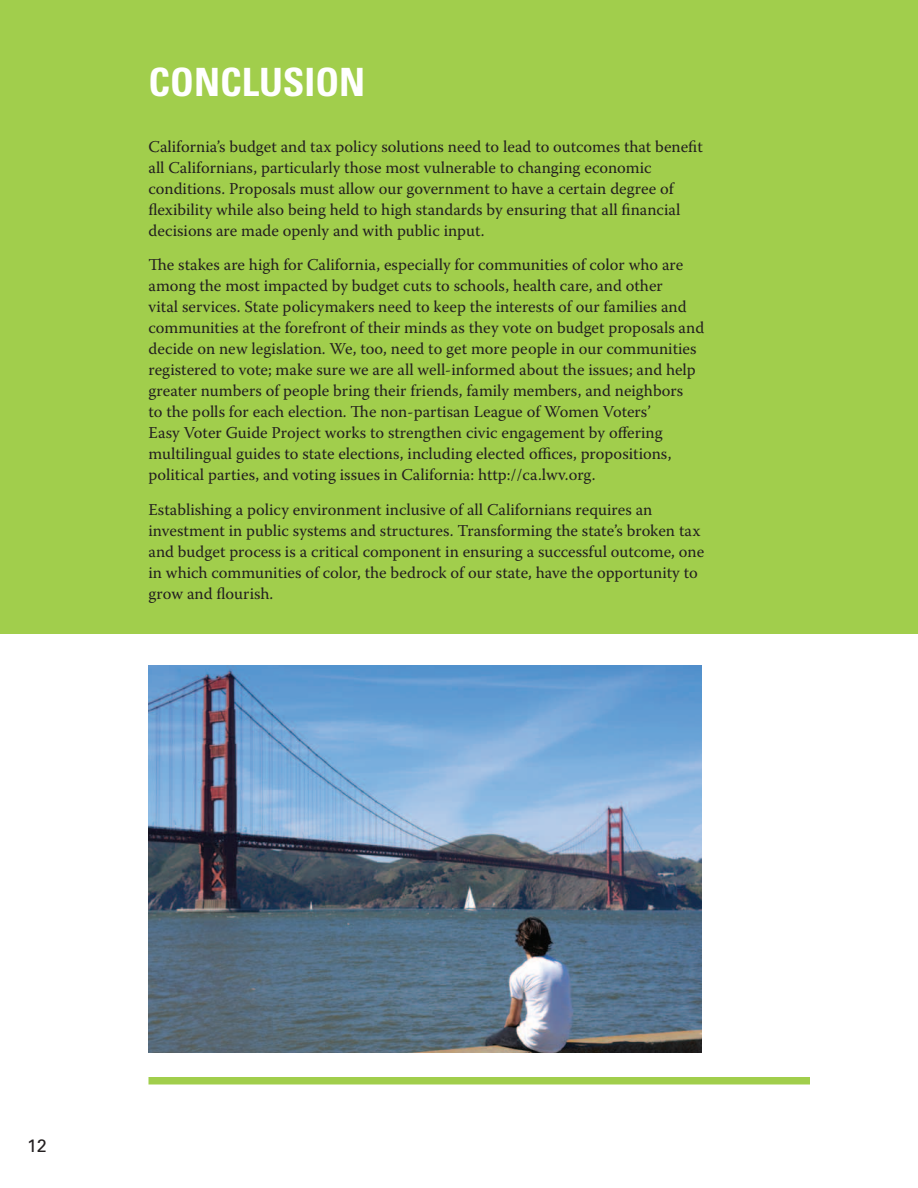
<style>
.page{position:relative;width:918px;height:1188px;background:#fff}
.page>*{position:absolute;margin:0;border:0;box-sizing:border-box;transform-origin:0 0}
.t1{font:700 condensed 39px "Univers LT Std";color:#fff}
.t2{font:18px "Univers LT Std";color:#231f20}
.t3{font:16.5px/21px "Warnock Pro";color:#231f20}
</style>
<div class="page">
<div style="left:148px;top:1077px;width:662px;height:7px;background:#a1ce4c"></div>
<div style="left:0;top:0;width:918px;height:634px;background:#a1ce4c"></div>
<img style="left:148px;top:665px;width:554px;height:388px">
<h1 class="t1" style="left:148px;top:59px;width:218px">CONCLUSION</h1>
<p class="t3" style="left:148px;top:135px;width:556px">California’s budget and tax policy solutions need to lead to outcomes that benefit all Californians, particularly those most vulnerable to changing economic conditions. Proposals must allow our government to have a certain degree of flexibility while also being held to high standards by ensuring that all financial decisions are made openly and with public input.</p>
<p class="t3" style="left:148px;top:254px;width:557px">The stakes are high for California, especially for communities of color who are among the most impacted by budget cuts to schools, health care, and other<br>vital services. State policymakers need to keep the interests of our families and communities at the forefront of their minds as they vote on budget proposals and decide on new legislation. We, too, need to get more people in our communities registered to vote; make sure we are all well-informed about the issues; and help greater numbers of people bring their friends, family members, and neighbors<br>to the polls for each election. The non-partisan League of Women Voters’<br>Easy Voter Guide Project works to strengthen civic engagement by offering multilingual guides to state elections, including elected offices, propositions, political parties, and voting issues in California: http://ca.lwv.org.</p>
<p class="t3" style="left:148px;top:498px;width:557px">Establishing a policy environment inclusive of all Californians requires an investment in public systems and structures. Transforming the state’s broken tax and budget process is a critical component in ensuring a successful outcome, one in which communities of color, the bedrock of our state, have the opportunity to grow and flourish.</p>
<p class="t2" style="left:27px;top:1135px;width:21px">12</p>
</div>
